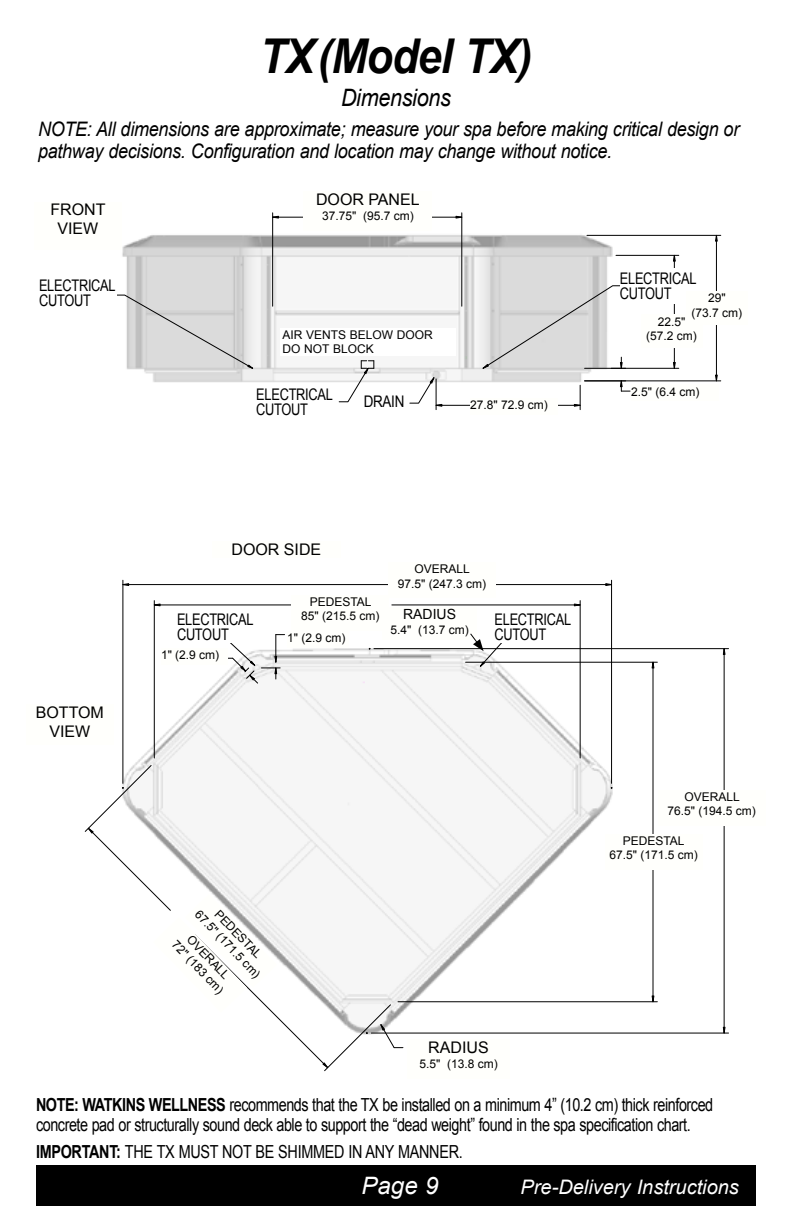
<style>
.page{position:relative;width:792px;height:1224px;background:#fff}
.page>*{position:absolute;margin:0;border:0;box-sizing:border-box;transform-origin:0 0}
.t1{font:italic 700 48px "Arial";letter-spacing:-.02em;color:#000;scale:.9 1}
.t2{font:italic 24px "Arial";letter-spacing:-.015em;color:#000;scale:.9 1}
.t3{font:italic 24px "Arial";color:#fff}
.t4{font:italic 20px/22px "Arial";letter-spacing:-.015em;color:#000;scale:.9 1}
.t5{font:italic 20px "Arial";color:#fff}
.t6{font:18px/20px "Arial";letter-spacing:-.03em;color:#000;scale:.8 1}
.t7{font:16px/15.2px "Arial";letter-spacing:-.02em;color:#000;scale:.8 1}
.t8{font:16px/19.2px "Arial";color:#000;text-align:center}
.t9{font:16px "Arial";letter-spacing:-.02em;color:#000}
.t10{font:16px "Arial";letter-spacing:-.02em;color:#000;scale:.84 1}
.t11{font:14px "Arial";color:#000}
.t12{font:12px/14.4px "Arial";color:#000;text-align:center}
.s1{font-weight:700}
</style>
<div class="page">
<div style="left:36px;top:1165px;width:720px;height:41px;background:#000"></div>
<img style="left:122px;top:212px;width:607px;height:836px">
<hr style="left:374px;top:648px;width:355px;height:1px;background:#000">
<hr style="left:371px;top:1033px;width:358px;height:1px;background:#000">
<hr style="left:724px;top:649px;width:1px;height:148px;background:#000">
<hr style="left:724px;top:821px;width:1px;height:212px;background:#000">
<hr style="left:611px;top:580px;width:1px;height:203px;background:#000">
<hr style="left:123px;top:580px;width:1px;height:203px;background:#000">
<hr style="left:478px;top:584px;width:134px;height:1px;background:#000">
<hr style="left:123px;top:584px;width:275px;height:1px;background:#000">
<svg style="left:722px;top:648px;width:4px;height:7px"></svg>
<svg style="left:722px;top:1027px;width:4px;height:7px"></svg>
<svg style="left:605px;top:583px;width:7px;height:3px"></svg>
<svg style="left:122px;top:583px;width:7px;height:3px"></svg>
<hr style="left:466px;top:662px;width:191px;height:1px;background:#000">
<hr style="left:398px;top:1001px;width:259px;height:1px;background:#000">
<hr style="left:653px;top:662px;width:1px;height:181px;background:#000">
<hr style="left:653px;top:868px;width:1px;height:134px;background:#000">
<hr style="left:392px;top:605px;width:188px;height:1px;background:#000">
<hr style="left:154px;top:605px;width:159px;height:1px;background:#000">
<hr style="left:580px;top:601px;width:1px;height:157px;background:#000">
<hr style="left:154px;top:601px;width:1px;height:157px;background:#000">
<svg style="left:651px;top:661px;width:4px;height:8px"></svg>
<svg style="left:651px;top:995px;width:4px;height:8px"></svg>
<svg style="left:208px;top:630px;width:77px;height:54px"></svg>
<svg style="left:574px;top:603px;width:7px;height:4px"></svg>
<svg style="left:153px;top:603px;width:8px;height:4px"></svg>
<hr style="left:716px;top:306px;width:1px;height:75px;background:#000">
<hr style="left:611px;top:368px;width:68px;height:1px;background:#000">
<hr style="left:585px;top:381px;width:136px;height:1px;background:#000">
<hr style="left:674px;top:255px;width:1px;height:66px;background:#000">
<hr style="left:546px;top:405px;width:34px;height:1px;background:#000">
<hr style="left:674px;top:334px;width:1px;height:34px;background:#000">
<hr style="left:616px;top:255px;width:63px;height:1px;background:#000">
<hr style="left:436px;top:379px;width:1px;height:31px;background:#000">
<hr style="left:436px;top:405px;width:35px;height:1px;background:#000">
<hr style="left:587px;top:235px;width:134px;height:1px;background:#000">
<hr style="left:716px;top:235px;width:1px;height:57px;background:#000">
<hr style="left:461px;top:213px;width:1px;height:93px;background:#000">
<hr style="left:272px;top:213px;width:1px;height:93px;background:#000">
<hr style="left:396px;top:217px;width:66px;height:1px;background:#000">
<hr style="left:273px;top:217px;width:49px;height:1px;background:#000">
<svg style="left:715px;top:374px;width:3px;height:8px"></svg>
<svg style="left:338px;top:360px;width:36px;height:43px"></svg>
<svg style="left:673px;top:362px;width:3px;height:7px"></svg>
<svg style="left:673px;top:255px;width:3px;height:7px"></svg>
<svg style="left:574px;top:385px;width:7px;height:25px"></svg>
<svg style="left:620px;top:380px;width:10px;height:12px"></svg>
<svg style="left:715px;top:235px;width:3px;height:7px"></svg>
<svg style="left:272px;top:215px;width:7px;height:4px"></svg>
<svg style="left:482px;top:285px;width:141px;height:84px;background:#d8d8d8"></svg>
<svg style="left:409px;top:377px;width:34px;height:30px"></svg>
<svg style="left:455px;top:215px;width:8px;height:4px"></svg>
<svg style="left:117px;top:294px;width:137px;height:75px;background:#d7d7d7"></svg>
<div style="left:304px;top:192px;width:128px;height:39px;background:#fffffc"></div>
<div style="left:256px;top:384px;width:78px;height:34px;background:#fff"></div>
<div style="left:620px;top:268px;width:78px;height:36px;background:#fff"></div>
<div style="left:631px;top:385px;width:88px;height:16px;background:#fffffc"></div>
<div style="left:641px;top:315px;width:62px;height:33px;background:#fffffc"></div>
<div style="left:686px;top:292px;width:62px;height:33px;background:#fffffc"></div>
<div style="left:470px;top:398px;width:88px;height:16px;background:#fffffc"></div>
<div style="left:281px;top:328px;width:175px;height:28px;background:#fff"></div>
<div style="left:388px;top:562px;width:108px;height:36px;background:#fffffc"></div>
<div style="left:177px;top:609px;width:78px;height:33px;background:#fff"></div>
<div style="left:495px;top:609px;width:77px;height:33px;background:#fff"></div>
<div style="left:291px;top:595px;width:98px;height:36px;background:#fffffc"></div>
<div style="left:658px;top:790px;width:108px;height:36px;background:#fffffc"></div>
<div style="left:605px;top:834px;width:98px;height:36px;background:#fffffc"></div>
<div style="left:407px;top:1039px;width:103px;height:40px;background:#fffffc"></div>
<div style="left:161px;top:648px;width:67px;height:16px;background:#fffffc"></div>
<div style="left:287px;top:631px;width:62px;height:16px;background:#fffffc"></div>
<div style="left:212px;top:541px;width:128px;height:17px;background:#fffffc"></div>
<svg style="left:84px;top:764px;width:319px;height:308px"></svg>
<div style="left:382px;top:607px;width:95px;height:33px;background:#fffffc"></div>
<svg style="left:470px;top:621px;width:60px;height:46px"></svg>
<h1 class="t1" style="left:260px;top:24px;width:304px">TX(Model TX)</h1>
<h2 class="t2" style="left:341px;top:82px;width:124px">Dimensions</h2>
<h3 class="t4" style="left:38px;top:118px;width:781px">NOTE: All dimensions are approximate; measure your spa before making critical design or pathway decisions. Configuration and location may change without notice.</h3>
<h3 class="t8" style="left:51px;top:200px;width:57px">FRONT<br>VIEW</h3>
<h3 class="t7" style="left:39px;top:278px;width:97px">ELECTRICAL<br>CUTOUT</h3>
<h3 class="t8" style="left:316px;top:190px;width:105px">DOOR PANEL</h3>
<p class="t12" style="left:322px;top:208px;width:93px">37.75" (95.7 cm)</p>
<p class="t12" style="left:283px;top:328px;width:152px;text-align:left">AIR VENTS BELOW DOOR<br>DO NOT BLOCK</p>
<h3 class="t7" style="left:256px;top:387px;width:97px">ELECTRICAL<br>CUTOUT</h3>
<h3 class="t10" style="left:364px;top:390px;width:50px">DRAIN</h3>
<p class="t12" style="left:470px;top:398px;width:79px">27.8" 72.9 cm)</p>
<h3 class="t7" style="left:620px;top:271px;width:97px">ELECTRICAL<br>CUTOUT</h3>
<p class="t12" style="left:692px;top:291px;width:52px">29"<br>(73.7 cm)</p>
<p class="t12" style="left:646px;top:314px;width:52px">22.5" (57.2 cm)</p>
<p class="t12" style="left:631px;top:384px;width:70px">2.5" (6.4 cm)</p>
<h3 class="t8" style="left:36px;top:703px;width:70px">BOTTOM<br>VIEW</h3>
<h3 class="t8" style="left:231px;top:540px;width:91px">DOOR SIDE</h3>
<p class="t12" style="left:398px;top:562px;width:90px">OVERALL<br>97.5" (247.3 cm)</p>
<p class="t12" style="left:301px;top:594px;width:80px">PEDESTAL<br>85" (215.5 cm)</p>
<p class="t11" style="left:403px;top:605px;width:54px">RADIUS</p>
<p class="t12" style="left:391px;top:622px;width:80px">5.4" (13.7 cm)</p>
<h3 class="t7" style="left:177px;top:612px;width:97px">ELECTRICAL<br>CUTOUT</h3>
<h3 class="t7" style="left:495px;top:612px;width:97px">ELECTRICAL<br>CUTOUT</h3>
<p class="t12" style="left:287px;top:630px;width:60px">1" (2.9 cm)</p>
<p class="t12" style="left:161px;top:647px;width:60px">1" (2.9 cm)</p>
<p class="t12" style="left:202px;top:907px;width:90px;rotate:46deg">67.5" (171.5 cm)</p>
<p class="t12" style="left:222px;top:907px;width:63px;rotate:46deg">PEDESTAL</p>
<p class="t12" style="left:190px;top:927px;width:70px;rotate:46deg">OVERALL<br>72" (183 cm)</p>
<h3 class="t9" style="left:428px;top:1037px;width:62px">RADIUS</h3>
<p class="t12" style="left:419px;top:1056px;width:80px">5.5" (13.8 cm)</p>
<p class="t12" style="left:668px;top:790px;width:90px">OVERALL<br>76.5" (194.5 cm)</p>
<p class="t12" style="left:609px;top:834px;width:90px">PEDESTAL<br>67.5" (171.5 cm)</p>
<h3 class="t6" style="left:36px;top:1095px;width:848px"><span class="s1">NOTE: WATKINS WELLNESS</span> recommends that the TX be installed on a minimum 4” (10.2 cm) thick reinforced concrete pad or structurally sound deck able to support the “dead weight” found in the spa specification chart.</h3>
<h3 class="t6" style="left:36px;top:1142px;width:535px"><span class="s1">IMPORTANT:</span> THE TX MUST NOT BE SHIMMED IN ANY MANNER.</h3>
<h2 class="t3" style="left:362px;top:1170px;width:78px">Page 9</h2>
<h3 class="t5" style="left:521px;top:1174px;width:220px">Pre-Delivery Instructions</h3>
</div>
